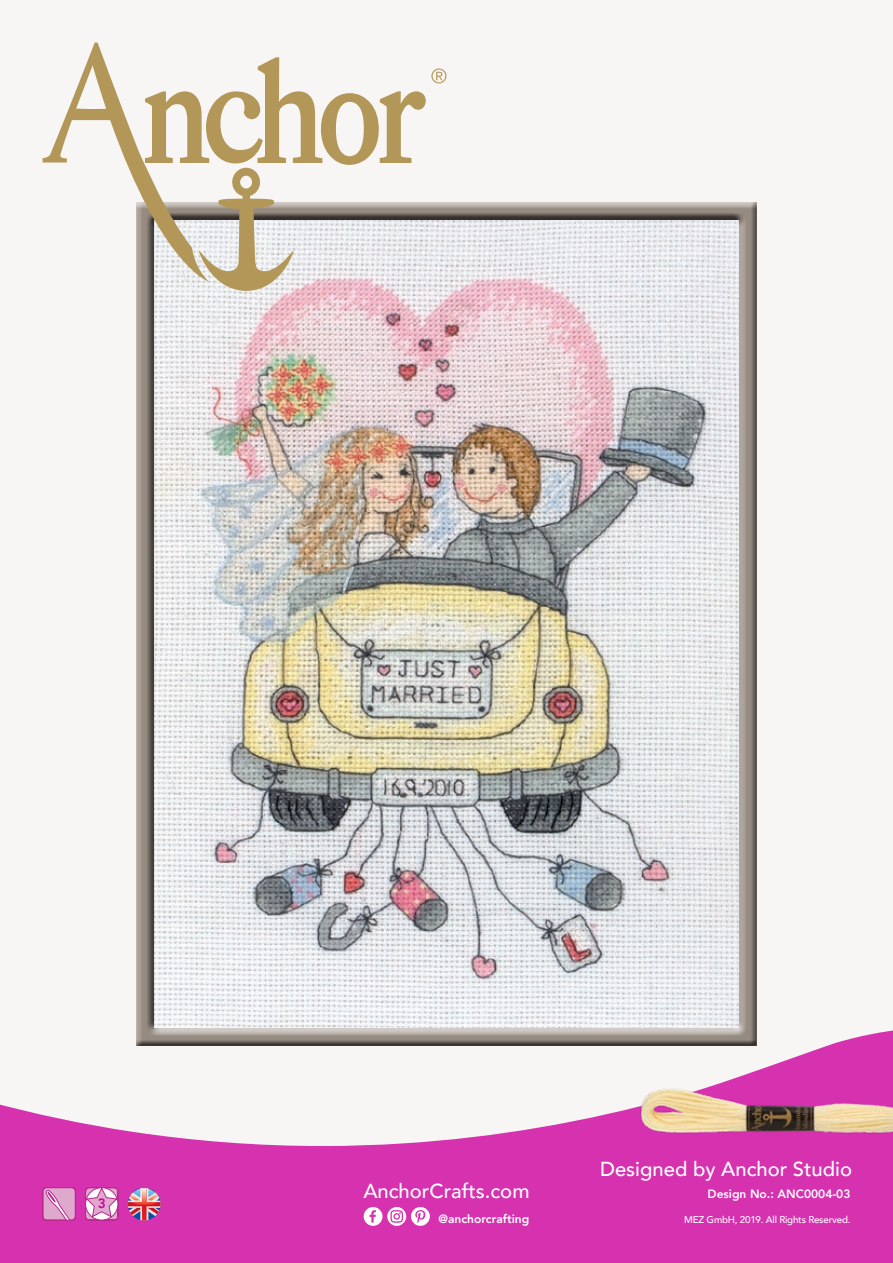
<style>
.page{position:relative;width:893px;height:1263px;background:#f7f6f5}
.page>*{position:absolute;margin:0;border:0;box-sizing:border-box;transform-origin:0 0}
.Designed_by___Anchor{font:500 20.25px "Avenir";color:#fff}
.Number_of_Difficulty{font:800 13.5px "Avenir";color:#ce009e}
.Design_No{font:800 12px "Avenir";color:#fff}
.Designed_by___Anchor-2{font:800 12px "Avenir";color:#fff}
.t1{font:500 9.75px "Avenir";letter-spacing:-.02em;color:#fff}
</style>
<div class="page">
<div style="left:136px;top:202px;width:621px;height:844px;background:#231f20;opacity:.75"></div>
<svg style="left:0;top:1029px;width:893px;height:234px;fill:#d631af"></svg>
<svg style="left:85px;top:1187px;width:33px;height:33px"></svg>
<svg style="left:45px;top:1189px;width:30px;height:31px"></svg>
<div style="left:43px;top:1187px;width:33px;height:33px;border:1px solid #be2691;border-radius:4px"></div>
<svg style="left:364px;top:1207px;width:66px;height:19px"></svg>
<svg style="left:128px;top:1188px;width:33px;height:32px"></svg>
<img style="left:634px;top:1078px;width:259px;height:75px">
<svg style="left:431px;top:69px;width:15px;height:14px"></svg>
<svg style="left:43px;top:43px;width:383px;height:248px"></svg>
<p class="Number_of_Difficulty" style="left:98px;top:1193px;width:9px">3</p>
<p class="Designed_by___Anchor" style="left:600px;top:1151px;width:254px">Designed by Anchor Studio</p>
<p class="Designed_by___Anchor" style="left:363px;top:1173px;width:168px">AnchorCrafts.com</p>
<p class="Designed_by___Anchor-2" style="left:439px;top:1209px;width:92px">@anchorcrafting</p>
<p class="t1" style="left:684px;top:1211px;width:168px">MEZ GmbH, 2019. All Rights Reserved.</p>
<p class="Design_No" style="left:708px;top:1184px;width:144px">Design No.: ANC0004-03</p>
</div>
